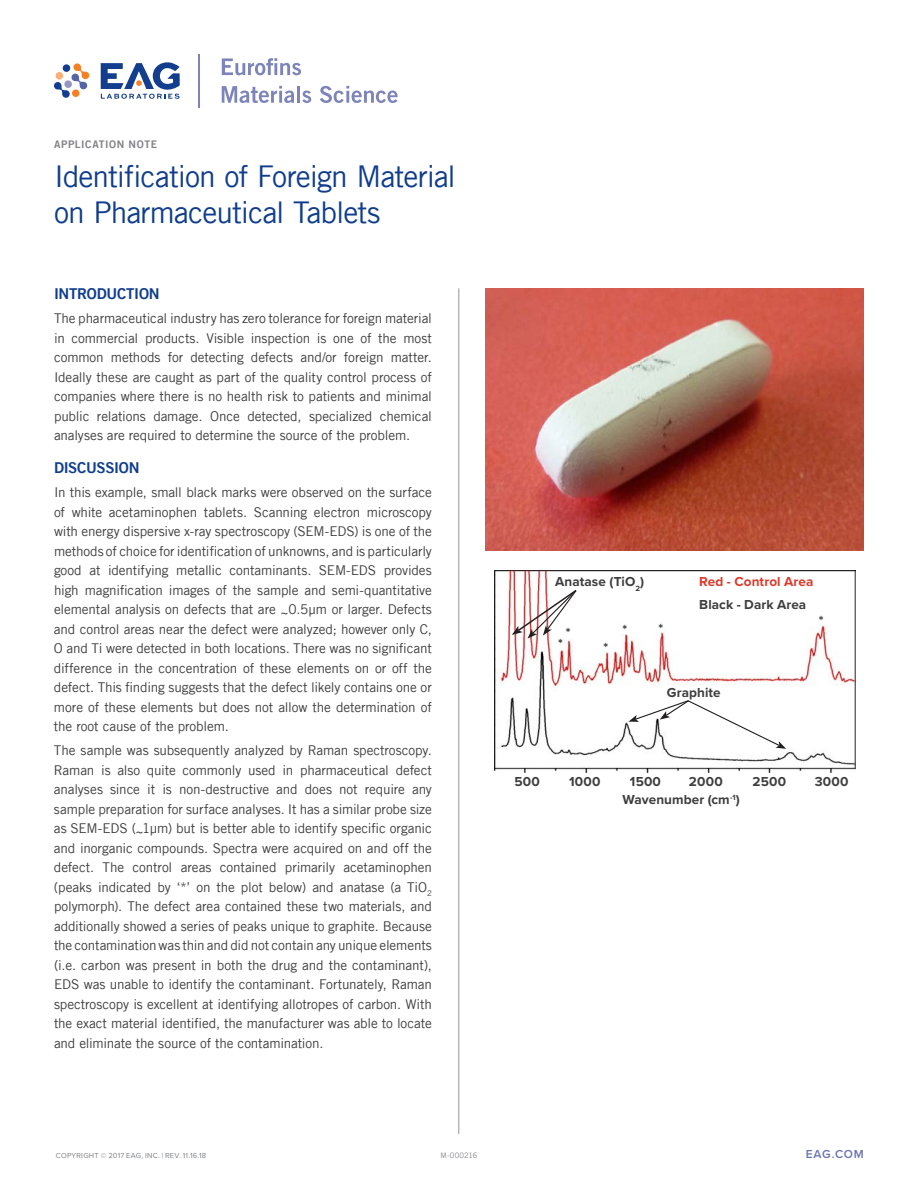
<style>
.page{position:relative;width:918px;height:1188px;background:#fff}
.page>*{position:absolute;margin:0;border:0;box-sizing:border-box;transform-origin:0 0}
.t1{font:30px/36px "Trade Gothic LT";letter-spacing:-.03em;color:#103d8c}
.t2{font:15px "Trade Gothic LT Bold Two";letter-spacing:-.015em;color:#103d8c}
.t3{font:13.5px/19.5px "Trade Gothic LT";letter-spacing:-.01em;color:#3e3e3f;text-align:justify}
.t4{font:700 13.5px "Proxima Nova";letter-spacing:.01em;color:#3e3e3f}
.t5{font:700 13.5px "Proxima Nova";letter-spacing:.01em;color:#db392a}
.t6{font:600 12px "Proxima Nova";letter-spacing:.065em;color:#6a73b0}
.t7{font:10.5px "Trade Gothic LT Bold Two";letter-spacing:.055em;color:#808285}
.t8{font:7.5px "Proxima Nova";letter-spacing:.03em;color:#808285}
.t9{font:7.5px "Trade Gothic LT";letter-spacing:.015em;color:#808285}
</style>
<div class="page">
<hr style="left:199px;top:54px;width:1px;height:53px;background:#7d84ba">
<svg style="left:222px;top:58px;width:79px;height:17px"></svg>
<svg style="left:222px;top:86px;width:72px;height:17px"></svg>
<hr style="left:297px;top:86px;width:3px;height:17px;background:#7d84ba">
<svg style="left:302px;top:91px;width:9px;height:12px"></svg>
<svg style="left:320px;top:86px;width:78px;height:17px"></svg>
<svg style="left:54px;top:63px;width:35px;height:35px"></svg>
<div style="left:72px;top:89px;width:8px;height:8px;background:#f58025;border-radius:50%"></div>
<div style="left:56px;top:72px;width:7px;height:8px;background:#faaf75;border-radius:50%"></div>
<div style="left:63px;top:64px;width:7px;height:8px;background:#133d8d;border-radius:50%"></div>
<svg style="left:101px;top:62px;width:79px;height:37px"></svg>
<hr style="left:459px;top:288px;width:1px;height:846px;background:#939598">
<img style="left:486px;top:288px;width:378px;height:262px">
<img style="left:494px;top:570px;width:362px;height:203px">
<svg style="left:512px;top:588px;width:66px;height:51px"></svg>
<svg style="left:628px;top:699px;width:158px;height:50px"></svg>
<p class="t7" style="left:54px;top:138px;width:105px">APPLICATION NOTE</p>
<h1 class="t1" style="left:54px;top:158px;width:403px">Identification of Foreign Material on Pharmaceutical Tablets</h1>
<p class="t2" style="left:54px;top:285px;width:107px">INTRODUCTION</p>
<p class="t3" style="left:54px;top:308px;width:379px">The pharmaceutical industry has zero tolerance for foreign material in commercial products. Visible inspection is one of the most common methods for detecting defects and/or foreign matter.<br>Ideally these are caught as part of the quality control process of companies where there is no health risk to patients and minimal public relations damage. Once detected, specialized chemical analyses are required to determine the source of the problem.</p>
<p class="t2" style="left:54px;top:459px;width:87px">DISCUSSION</p>
<p class="t3" style="left:54px;top:482px;width:379px">In this example, small black marks were observed on the surface of white acetaminophen tablets. Scanning electron microscopy with energy dispersive x-ray spectroscopy (SEM-EDS) is one of the methods of choice for identification of unknowns, and is particularly good at identifying metallic contaminants. SEM-EDS provides high magnification images of the sample and semi-quantitative elemental analysis on defects that are ~0.5µm or larger. Defects and control areas near the defect were analyzed; however only C, O and Ti were detected in both locations. There was no significant difference in the concentration of these elements on or off the defect. This finding suggests that the defect likely contains one or more of these elements but does not allow the determination of the root cause of the problem.</p>
<p class="t3" style="left:54px;top:740px;width:380px">The sample was subsequently analyzed by Raman spectroscopy.<br>Raman is also quite commonly used in pharmaceutical defect analyses since it is non-destructive and does not require any sample preparation for surface analyses. It has a similar probe size as SEM-EDS (~1µm) but is better able to identify specific organic and inorganic compounds. Spectra were acquired on and off the defect. The control areas contained primarily acetaminophen (peaks indicated by ‘*’ on the plot below) and anatase (a TiO<sub>2 </sub>polymorph). The defect area contained these two materials, and additionally showed a series of peaks unique to graphite. Because the contamination was thin and did not contain any unique elements (i.e. carbon was present in both the drug and the contaminant), EDS was unable to identify the contaminant. Fortunately, Raman spectroscopy is excellent at identifying allotropes of carbon. With the exact material identified, the manufacturer was able to locate and eliminate the source of the contamination.</p>
<p class="t4" style="left:555px;top:574px;width:91px">Anatase (TiO<sub>2</sub>)</p>
<p class="t4" style="left:566px;top:625px;width:6px">*</p>
<p class="t4" style="left:558px;top:635px;width:6px">*</p>
<p class="t4" style="left:603px;top:639px;width:6px">*</p>
<p class="t4" style="left:622px;top:621px;width:42px">* *</p>
<p class="t5" style="left:699px;top:574px;width:116px">Red - Control Area</p>
<p class="t4" style="left:699px;top:596px;width:109px">Black - Dark Area</p>
<p class="t4" style="left:819px;top:612px;width:6px">*</p>
<p class="t4" style="left:667px;top:685px;width:55px">Graphite</p>
<p class="t4" style="left:515px;top:773px;width:27px">500</p>
<p class="t4" style="left:569px;top:773px;width:33px">1000</p>
<p class="t4" style="left:630px;top:773px;width:33px">1500</p>
<p class="t4" style="left:689px;top:773px;width:35px">2000</p>
<p class="t4" style="left:753px;top:773px;width:35px">2500</p>
<p class="t4" style="left:815px;top:773px;width:35px">3000</p>
<p class="t4" style="left:622px;top:792px;width:119px">Wavenumber (cm<sup>-1</sup>)</p>
<p class="t8" style="left:56px;top:1151px;width:152px">COPYRIGHT © 2017 EAG, INC. | Rev. 11.16.18</p>
<p class="t9" style="left:441px;top:1151px;width:38px">M-000216</p>
<p class="t6" style="left:806px;top:1147px;width:60px">EAG.COM</p>
</div>
